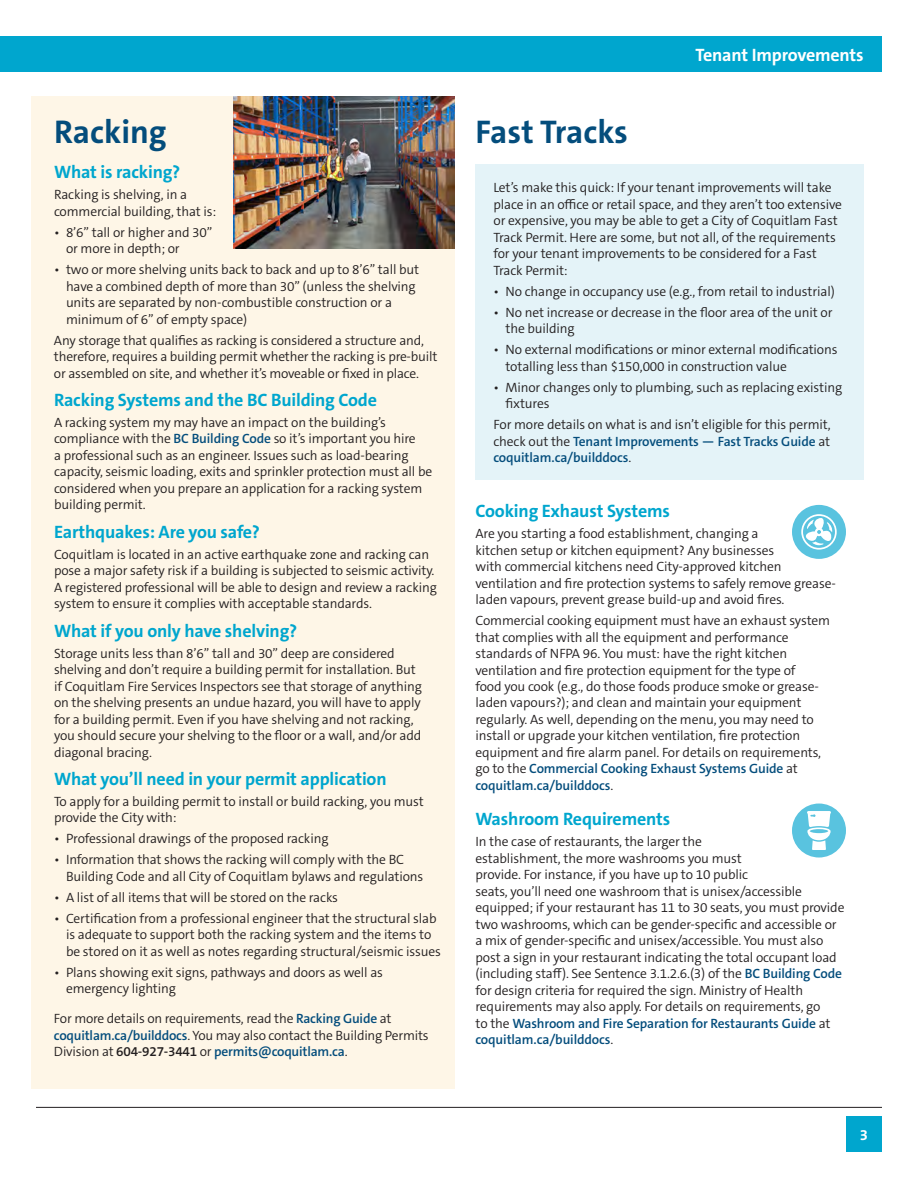
<style>
.page{position:relative;width:918px;height:1188px;background:#fff}
.page>*{position:absolute;margin:0;border:0;box-sizing:border-box;transform-origin:0 0}
.heading{font:700 33px "The Sans C5";color:#044d7c}
.subhead{font:700 18px "The Sans C5";letter-spacing:-.01em;color:#00a6ce}
.t1{font:700 18px "The Sans C5";letter-spacing:-.01em;color:#fff}
.t2{font:700 15px "The Sans C5";color:#fff}
.body{font:300 13.5px/16.5px "The Sans C5";letter-spacing:-.01em;color:#231f20}
.heading-2{font:300 13.5px/16.5px "The Sans C5";letter-spacing:-.015em;color:#231f20}
.s1{font-weight:600;color:#044d7c}
.s2{font-weight:600}
</style>
<div class="page">
<div style="left:0;top:36px;width:882px;height:36px;background:#00a6ce"></div>
<hr style="left:36px;top:1107px;width:846px;height:1px;background:#231f20">
<div style="left:846px;top:1116px;width:36px;height:36px;background:#00a6ce"></div>
<div style="left:32px;top:96px;width:423px;height:993px;background:#fef6e7"></div>
<div style="left:476px;top:164px;width:388px;height:316px;background:#e4f3f8"></div>
<div style="left:792px;top:505px;width:54px;height:54px;background:#59c3df;border-radius:50%"></div>
<svg style="left:801px;top:514px;width:36px;height:36px"></svg>
<div style="left:792px;top:804px;width:54px;height:54px;background:#59c3df;border-radius:50%"></div>
<svg style="left:807px;top:811px;width:24px;height:39px"></svg>
<img style="left:233px;top:96px;width:222px;height:152px">
<p class="heading" style="left:54px;top:111px;width:114px">Racking</p>
<p class="subhead" style="left:54px;top:160px;width:128px">What is racking?</p>
<p class="body" style="left:54px;top:186px;width:164px">Racking is shelving, in a commercial building, that is:</p>
<p class="body" style="left:66px;top:224px;width:148px;text-indent:-12px">• 8’6” tall or higher and 30” or more in depth; or</p>
<p class="body" style="left:66px;top:261px;width:355px;text-indent:-12px">• two or more shelving units back to back and up to 8’6” tall but have a combined depth of more than 30” (unless the shelving units are separated by non-combustible construction or a minimum of 6” of empty space)</p>
<p class="body" style="left:54px;top:332px;width:385px">Any storage that qualifies as racking is considered a structure and, therefore, requires a building permit whether the racking is pre-built or assembled on site, and whether it’s moveable or fixed in place.</p>
<p class="subhead" style="left:54px;top:388px;width:325px">Racking Systems and the BC Building Code</p>
<p class="body" style="left:54px;top:414px;width:380px">A racking system my may have an impact on the building’s compliance with the <span class="s1">BC Building Code</span> so it’s important you hire<br>a professional such as an engineer. Issues such as load-bearing capacity, seismic loading, exits and sprinkler protection must all be considered when you prepare an application for a racking system building permit.</p>
<p class="subhead" style="left:54px;top:520px;width:208px">Earthquakes: Are you safe?</p>
<p class="body" style="left:54px;top:546px;width:384px">Coquitlam is located in an active earthquake zone and racking can pose a major safety risk if a building is subjected to seismic activity.<br>A registered professional will be able to design and review a racking system to ensure it complies with acceptable standards.</p>
<p class="subhead" style="left:54px;top:619px;width:245px">What if you only have shelving?</p>
<p class="body" style="left:54px;top:645px;width:369px">Storage units less than 8’6” tall and 30” deep are considered shelving and don’t require a building permit for installation. But if Coquitlam Fire Services Inspectors see that storage of anything on the shelving presents an undue hazard, you will have to apply for a building permit. Even if you have shelving and not racking, you should secure your shelving to the floor or a wall, and/or add diagonal bracing.</p>
<p class="subhead" style="left:54px;top:767px;width:334px">What you’ll need in your permit application</p>
<p class="body" style="left:54px;top:793px;width:371px">To apply for a building permit to install or build racking, you must provide the City with:</p>
<p class="body" style="left:54px;top:831px;width:276px">• Professional drawings of the proposed racking</p>
<p class="body" style="left:66px;top:852px;width:359px;text-indent:-12px">• Information that shows the racking will comply with the BC<br>Building Code and all City of Coquitlam bylaws and regulations</p>
<p class="body" style="left:54px;top:889px;width:285px">• A list of all items that will be stored on the racks</p>
<p class="body" style="left:66px;top:910px;width:377px;text-indent:-12px">• Certification from a professional engineer that the structural slab is adequate to support both the racking system and the items to be stored on it as well as notes regarding structural/seismic issues</p>
<p class="body" style="left:66px;top:964px;width:319px;text-indent:-12px">• Plans showing exit signs, pathways and doors as well as emergency lighting</p>
<p class="heading-2" style="left:54px;top:1011px;width:376px">For more details on requirements, read the <span class="s1">Racking Guide</span> at <span class="s1">coquitlam.ca/builddocs</span>. You may also contact the Building Permits<br>Division at <span class="s2">604-927-3441</span> or <span class="s1">permits@coquitlam.ca</span>.</p>
<p class="heading" style="left:476px;top:111px;width:154px">Fast Tracks</p>
<h2 class="t1" style="left:696px;top:43px;width:170px">Tenant Improvements</h2>
<p class="body" style="left:494px;top:179px;width:350px">Let’s make this quick: If your tenant improvements will take place in an office or retail space, and they aren’t too extensive or expensive, you may be able to get a City of Coquitlam Fast Track Permit. Here are some, but not all, of the requirements for your tenant improvements to be considered for a Fast Track Permit:</p>
<p class="body" style="left:494px;top:283px;width:343px">• No change in occupancy use (e.g., from retail to industrial)</p>
<p class="body" style="left:506px;top:304px;width:328px;text-indent:-12px">• No net increase or decrease in the floor area of the unit or the building</p>
<p class="body" style="left:506px;top:341px;width:334px;text-indent:-12px">• No external modifications or minor external modifications totalling less than $150,000 in construction value</p>
<p class="body" style="left:506px;top:379px;width:338px;text-indent:-12px">• Minor changes only to plumbing, such as replacing existing fixtures</p>
<p class="body" style="left:493px;top:416px;width:339px;text-align:justify">For more details on what is and isn’t eligible for this permit, check out the <span class="s1">Tenant Improvements — Fast Tracks Guide</span> at <span class="s1">coquitlam.ca/builddocs</span>.</p>
<p class="subhead" style="left:476px;top:499px;width:196px">Cooking Exhaust Systems</p>
<p class="body" style="left:476px;top:525px;width:362px">Are you starting a food establishment, changing a<br>kitchen setup or kitchen equipment? Any businesses<br>with commercial kitchens need City-approved kitchen ventilation and fire protection systems to safely remove grease&shy;laden vapours, prevent grease build-up and avoid fires.</p>
<p class="body" style="left:476px;top:612px;width:356px">Commercial cooking equipment must have an exhaust system that complies with all the equipment and performance standards of NFPA 96. You must: have the right kitchen ventilation and fire protection equipment for the type of<br>food you cook (e.g., do those foods produce smoke or grease&shy;laden vapours?); and clean and maintain your equipment regularly. As well, depending on the menu, you may need to install or upgrade your kitchen ventilation, fire protection equipment and fire alarm panel. For details on requirements, go to the <span class="s1">Commercial Cooking Exhaust Systems Guide</span> at <span class="s1">coquitlam.ca/builddocs</span>.</p>
<p class="subhead" style="left:476px;top:807px;width:196px">Washroom Requirements</p>
<p class="body" style="left:476px;top:833px;width:371px">In the case of restaurants, the larger the<br>establishment, the more washrooms you must<br>provide. For instance, if you have up to 10 public<br>seats, you’ll need one washroom that is unisex/accessible equipped; if your restaurant has 11 to 30 seats, you must provide two washrooms, which can be gender-specific and accessible or a mix of gender-specific and unisex/accessible. You must also post a sign in your restaurant indicating the total occupant load (including staff). See Sentence 3.1.2.6.(3) of the <span class="s1">BC Building Code </span>for design criteria for required the sign. Ministry of Health requirements may also apply. For details on requirements, go<br>to the <span class="s1">Washroom and Fire Separation for Restaurants Guide</span> at <span class="s1">coquitlam.ca/builddocs</span>.</p>
<p class="t2" style="left:860px;top:1125px;width:10px">3</p>
</div>
